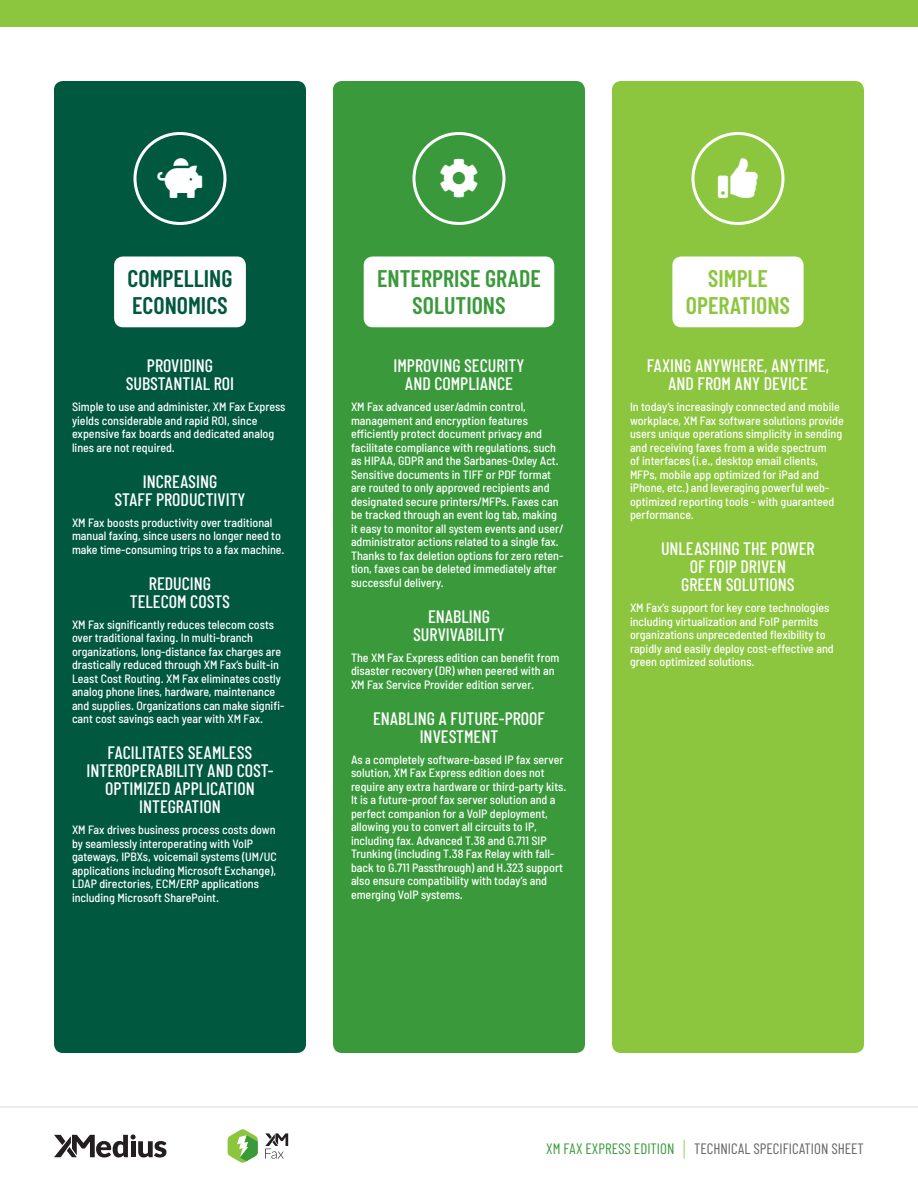
<style>
.page{position:relative;width:918px;height:1188px;background:#fff}
.page>*{position:absolute;margin:0;border:0;box-sizing:border-box;transform-origin:0 0}
.XM-Box-Btn-D2{font:600 24px/27px "Barlow Condensed";color:#3a9a3b;text-align:center}
.XM-Box-Btn-D3{font:600 24px/27px "Barlow Condensed";color:#00583f}
.XM-Box-Btn-D1{font:600 24px/27px "Barlow Condensed";color:#8bc63e;text-align:center}
.XM-Box-ST{font:500 18px/18px "Barlow Condensed";color:#fff;text-align:center}
.XM-Foot-D{font:15px "Barlow Condensed";color:#636366}
.XM-Box-Txt-About{font:500 semi-condensed 12px/13.5px "Barlow";color:#fff}
.s1{color:#3a9a3b}
.s2{font-size:22.5px;color:#8bc63e}
</style>
<div class="page">
<svg style="left:265px;top:1133px;width:23px;height:26px"></svg>
<svg style="left:228px;top:1129px;width:30px;height:34px"></svg>
<svg style="left:54px;top:1134px;width:112px;height:24px"></svg>
<hr style="left:0;top:1106px;width:918px;height:2px;background:#e6e7e9">
<div style="left:0;top:0;width:918px;height:27px;background:#8bc63e"></div>
<div style="left:54px;top:81px;width:252px;height:972px;background:#00583f;border-radius:9px"></div>
<div style="left:114px;top:256px;width:132px;height:71px;background:#fff;border-radius:9px"></div>
<div style="left:134px;top:132px;width:92px;height:93px;border:3px solid #fff;border-radius:50%"></div>
<div style="left:333px;top:81px;width:252px;height:972px;background:#3a9a3b;border-radius:9px"></div>
<div style="left:364px;top:256px;width:190px;height:71px;background:#fff;border-radius:9px"></div>
<div style="left:412px;top:132px;width:94px;height:93px;border:3px solid #fff;border-radius:50%"></div>
<div style="left:612px;top:81px;width:252px;height:972px;background:#8bc63e;border-radius:9px"></div>
<div style="left:672px;top:256px;width:132px;height:71px;background:#fff;border-radius:9px"></div>
<div style="left:692px;top:132px;width:92px;height:93px;border:3px solid #fff;border-radius:50%"></div>
<p class="XM-Box-Btn-D3" style="left:128px;top:264px;width:106px">COMPELLING<br>ECONOMICS</p>
<p class="XM-Box-ST" style="left:126px;top:356px;width:110px">PROVIDING<br>SUBSTANTIAL ROI</p>
<p class="XM-Box-Txt-About" style="left:72px;top:400px;width:215px">Simple to use and administer, XM Fax Express yields considerable and rapid ROI, since expensive fax boards and dedicated analog lines are not required.</p>
<p class="XM-Box-ST" style="left:114px;top:472px;width:133px">INCREASING<br>STAFF PRODUCTIVITY</p>
<p class="XM-Box-Txt-About" style="left:72px;top:515px;width:214px">XM Fax boosts productivity over traditional manual faxing, since users no longer need to make time-consuming trips to a fax machine.</p>
<p class="XM-Box-ST" style="left:130px;top:574px;width:102px">REDUCING<br>TELECOM COSTS</p>
<p class="XM-Box-Txt-About" style="left:72px;top:617px;width:214px">XM Fax significantly reduces telecom costs over traditional faxing. In multi-branch organizations, long-distance fax charges are drastically reduced through XM Fax’s built-in Least Cost Routing. XM Fax eliminates costly analog phone lines, hardware, maintenance and supplies. Organizations can make signifi&shy;cant cost savings each year with XM Fax.</p>
<p class="XM-Box-ST" style="left:87px;top:743px;width:188px">FACILITATES SEAMLESS<br>INTEROPERABILITY AND COST-<br>OPTIMIZED APPLICATION<br>INTEGRATION</p>
<p class="XM-Box-Txt-About" style="left:72px;top:823px;width:206px">XM Fax drives business process costs down by seamlessly interoperating with VoIP gateways, IPBXs, voicemail systems (UM/UC applications including Microsoft Exchange), LDAP directories, ECM/ERP applications including Microsoft SharePoint.</p>
<p class="XM-Box-Btn-D2" style="left:377px;top:264px;width:165px">ENTERPRISE GRADE<br>SOLUTIONS</p>
<p class="XM-Box-ST" style="left:394px;top:356px;width:132px">IMPROVING SECURITY<br>AND COMPLIANCE</p>
<p class="XM-Box-Txt-About" style="left:351px;top:400px;width:214px">XM Fax advanced user/admin control, management and encryption features efficiently protect document privacy and facilitate compliance with regulations, such as HIPAA, GDPR and the Sarbanes-Oxley Act.<br>Sensitive documents in TIFF or PDF format are routed to only approved recipients and designated secure printers/MFPs. Faxes can be tracked through an event log tab, making it easy to monitor all system events and user/ administrator actions related to a single fax.<br>Thanks to fax deletion options for zero reten&shy;tion, faxes can be deleted immediately after successful delivery.</p>
<p class="XM-Box-ST" style="left:413px;top:607px;width:93px">ENABLING<br>SURVIVABILITY</p>
<p class="XM-Box-Txt-About" style="left:351px;top:650px;width:210px">The XM Fax Express edition can benefit from disaster recovery (DR) when peered with an<br>XM Fax Service Provider edition server.</p>
<p class="XM-Box-ST" style="left:373px;top:709px;width:173px">ENABLING A FUTURE-PROOF<br>INVESTMENT</p>
<p class="XM-Box-Txt-About" style="left:351px;top:752px;width:217px">As a completely software-based IP fax server solution, XM Fax Express edition does not require any extra hardware or third-party kits.<br>It is a future-proof fax server solution and a perfect companion for a VoIP deployment, allowing you to convert all circuits to IP, including fax. Advanced T.38 and G.711 SIP Trunking (including T.38 Fax Relay with fall&shy;back to G.711 Passthrough) and H.323 support also ensure compatibility with today’s and emerging VoIP systems.</p>
<p class="XM-Box-Btn-D1" style="left:686px;top:264px;width:106px">SIMPLE<br>OPERATIONS</p>
<p class="XM-Box-ST" style="left:647px;top:356px;width:184px">FAXING ANYWHERE, ANYTIME,<br>AND FROM ANY DEVICE</p>
<p class="XM-Box-Txt-About" style="left:630px;top:400px;width:215px">In today’s increasingly connected and mobile workplace, XM Fax software solutions provide users unique operations simplicity in sending and receiving faxes from a wide spectrum<br>of interfaces (i.e., desktop email clients, MFPs, mobile app optimized for iPad and iPhone, etc.) and leveraging powerful web&shy;optimized reporting tools - with guaranteed performance.</p>
<p class="XM-Box-ST" style="left:661px;top:539px;width:155px">UNLEASHING THE POWER<br>OF FOIP DRIVEN<br>GREEN SOLUTIONS</p>
<p class="XM-Box-Txt-About" style="left:630px;top:601px;width:205px">XM Fax’s support for key core technologies including virtualization and FoIP permits organizations unprecedented flexibility to rapidly and easily deploy cost-effective and green optimized solutions.</p>
<p class="XM-Foot-D" style="left:546px;top:1139px;width:319px"><span class="s1">XM FAX EXPRESS EDITION</span> <span class="s2">|</span> TECHNICAL SPECIFICATION SHEET</p>
</div>
